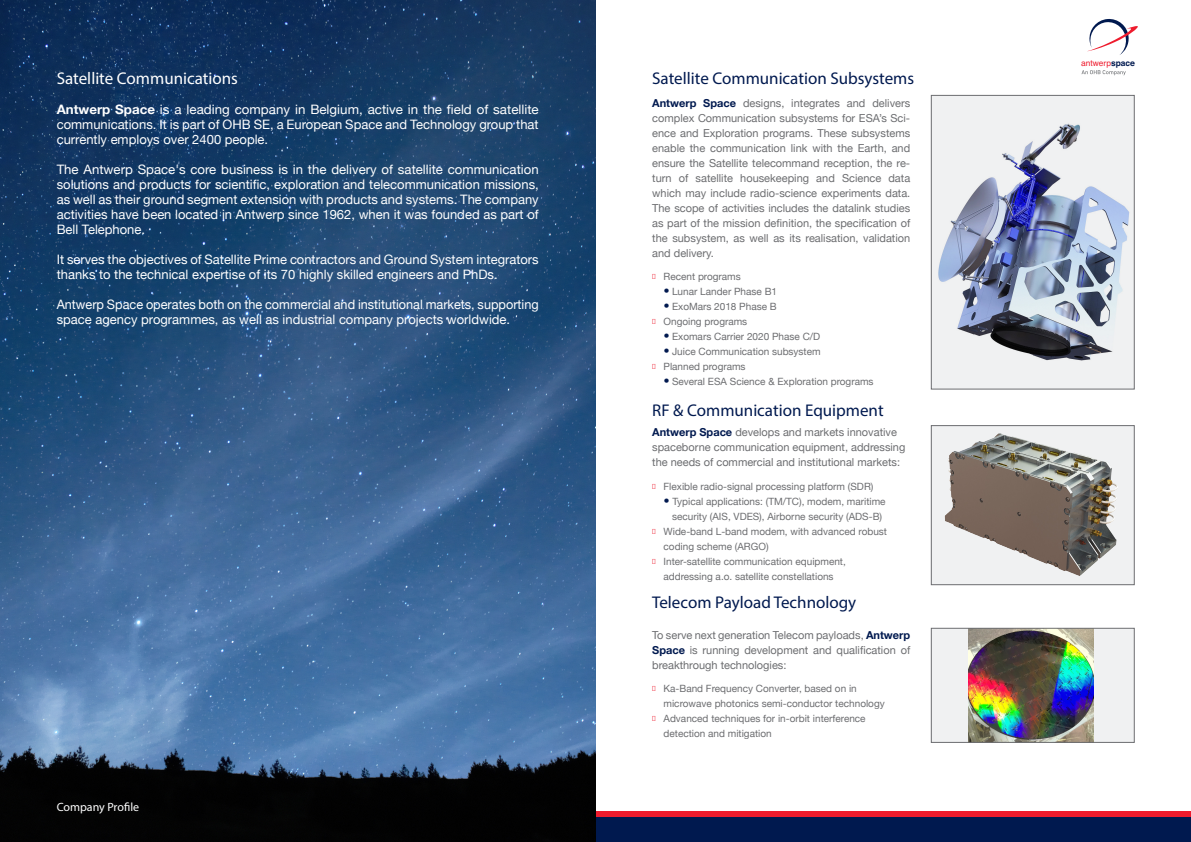
<style>
.page{position:relative;width:1191px;height:842px;background:#fff}
.page>*{position:absolute;margin:0;border:0;box-sizing:border-box;transform-origin:0 0}
.t1{font:17px "Myriad Pro";color:#00194f}
.Tekst-inleiding{font:17px "Myriad Pro";color:#fff}
.TekstRegular{font:13px/15px "Helvetica Neue";color:#fff;text-align:justify}
.t2{font:12px "Myriad Pro";color:#fff}
.t3{font:11px/15px "Helvetica Neue";color:#6c6d70;text-align:justify}
.t4{font:10px "Helvetica Neue";color:#6c6d70}
.t5{font:8.4px "Helvetica";color:#ee1b2d}
.s1{font-weight:700}
.s2{font-weight:700;color:#00194f}
.s3{color:#00194f}
</style>
<div class="page">
<div style="left:595px;top:817px;width:596px;height:25px;background:#00194f"></div>
<div style="left:595px;top:811px;width:596px;height:6px;background:#ee1b2d"></div>
<img style="left:0;top:0;width:595px;height:842px">
<div style="left:931px;top:426px;width:203px;height:159px;background:#f0f1f2"></div>
<img style="left:944px;top:433px;width:174px;height:143px">
<div style="left:931px;top:425px;width:203px;height:160px;border:1px solid #6c6d70"></div>
<img style="left:933px;top:97px;width:199px;height:290px">
<div style="left:931px;top:95px;width:203px;height:294px;border:1px solid #6c6d70"></div>
<svg style="left:1087px;top:19px;width:51px;height:36px"></svg>
<svg style="left:1081px;top:70px;width:44px;height:5px"></svg>
<div style="left:931px;top:628px;width:203px;height:114px;background:#f0f1f2"></div>
<img style="left:968px;top:630px;width:125px;height:111px">
<div style="left:931px;top:628px;width:203px;height:115px;border:1px solid #6c6d70"></div>
<p class="Tekst-inleiding" style="left:57px;top:68px;width:183px">Satellite Communications</p>
<p class="TekstRegular" style="left:57px;top:103px;width:483px"><span class="s1">Antwerp Space</span> is a leading company in Belgium, active in the field of satellite communications. It is part of OHB SE, a European Space and Technology group that currently employs over 2400 people.</p>
<p class="TekstRegular" style="left:57px;top:163px;width:483px">The Antwerp Space's core business is in the delivery of satellite communication solutions and products for scientific, exploration and telecommunication missions, as well as their ground segment extension with products and systems. The company activities have been located in Antwerp since 1962, when it was founded as part of Bell Telephone.</p>
<p class="TekstRegular" style="left:57px;top:253px;width:483px">It serves the objectives of Satellite Prime contractors and Ground System integrators</p>
<p class="TekstRegular" style="left:57px;top:268px;width:442px">thanks to the technical expertise of its 70 highly skilled engineers and PhDs.</p>
<p class="TekstRegular" style="left:57px;top:298px;width:483px">Antwerp Space operates both on the commercial and institutional markets, supporting space agency programmes, as well as industrial company projects worldwide.</p>
<p class="t2" style="left:57px;top:800px;width:84px">Company Profile</p>
<p class="t1" style="left:652px;top:67px;width:263px">Satellite Communication Subsystems</p>
<p class="t3" style="left:652px;top:96px;width:259px"><span class="s2">Antwerp Space</span> designs, integrates and delivers complex Communication subsystems for ESA’s Sci&shy;ence and Exploration programs. These subsystems enable the communication link with the Earth, and ensure the Satellite telecommand reception, the re&shy;turn of satellite housekeeping and Science data which may include radio-science experiments data.<br>The scope of activities includes the datalink studies as part of the mission definition, the specification of the subsystem, as well as its realisation, validation and delivery.</p>
<p class="t4" style="left:663px;top:270px;width:79px">Recent programs</p>
<p class="t4" style="left:663px;top:285px;width:115px"><span class="s3">●</span> Lunar Lander Phase B1</p>
<p class="t4" style="left:663px;top:300px;width:115px"><span class="s3">●</span> ExoMars 2018 Phase B</p>
<p class="t4" style="left:663px;top:315px;width:85px">Ongoing programs</p>
<p class="t4" style="left:663px;top:330px;width:158px"><span class="s3">●</span> Exomars Carrier 2020 Phase C/D</p>
<p class="t4" style="left:663px;top:345px;width:159px"><span class="s3">●</span> Juice Communication subsystem</p>
<p class="t4" style="left:663px;top:360px;width:84px">Planned programs</p>
<p class="t4" style="left:663px;top:375px;width:211px"><span class="s3">●</span> Several ESA Science &amp; Exploration programs</p>
<p class="t1" style="left:652px;top:400px;width:233px">RF &amp; Communication Equipment</p>
<p class="t3" style="left:652px;top:425px;width:255px;text-align:left"><span class="s2">Antwerp Space</span> develops and markets innovative spaceborne communication equipment, addressing the needs of commercial and institutional markets:</p>
<p class="t4" style="left:663px;top:479px;width:211px">Flexible radio-signal processing platform (SDR)</p>
<p class="t4" style="left:663px;top:494px;width:224px"><span class="s3">●</span> Typical applications: (TM/TC), modem, maritime</p>
<p class="t4" style="left:672px;top:509px;width:211px">security (AIS, VDES), Airborne security (ADS-B)</p>
<p class="t4" style="left:663px;top:524px;width:225px">Wide-band L-band modem, with advanced robust</p>
<p class="t4" style="left:663px;top:539px;width:107px">coding scheme (ARGO)</p>
<p class="t4" style="left:663px;top:554px;width:184px">Inter-satellite communication equipment,</p>
<p class="t4" style="left:663px;top:569px;width:172px">addressing a.o. satellite constellations</p>
<p class="t1" style="left:652px;top:592px;width:206px">Telecom Payload Technology</p>
<p class="t3" style="left:652px;top:628px;width:259px">To serve next generation Telecom payloads, <span class="s2">Antwerp Space</span> is running development and qualification of breakthrough technologies:</p>
<p class="t4" style="left:663px;top:681px;width:195px">Ka-Band Frequency Converter, based on in</p>
<p class="t4" style="left:663px;top:696px;width:223px">microwave photonics semi-conductor technology</p>
<p class="t4" style="left:663px;top:711px;width:204px">Advanced techniques for in-orbit interference</p>
<p class="t4" style="left:663px;top:726px;width:110px">detection and mitigation</p>
<p class="t5" style="left:1081px;top:56px;width:55px">antwerp<span class="s2">space</span></p>
</div>
